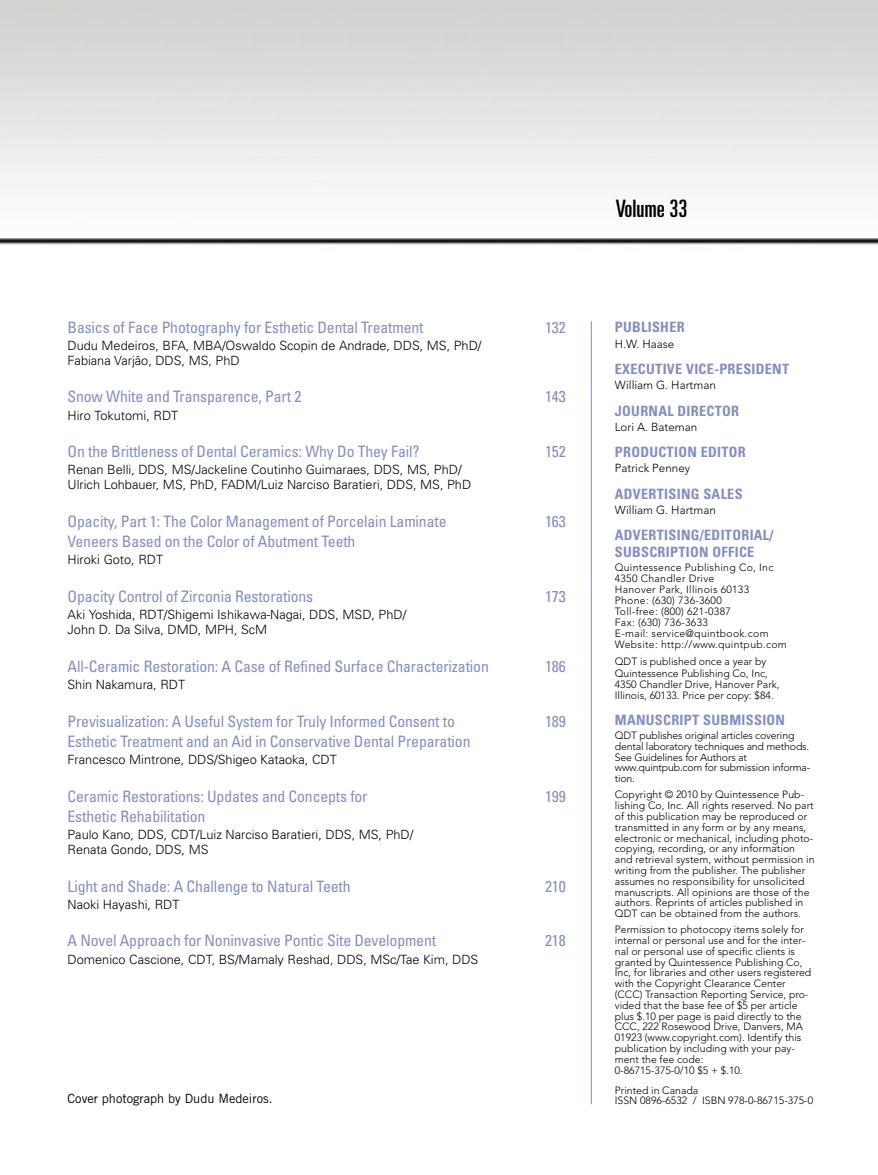
<style>
.page{position:relative;width:878px;height:1175px;background:#fff}
.page>*{position:absolute;margin:0;border:0;box-sizing:border-box;transform-origin:0 0}
.t1{font:ultra-condensed 24px "Univers";color:#000}
.t2{font:condensed 15.75px "Univers";letter-spacing:-.01em;color:#838ec3}
.t3{font:700 condensed 14.25px/17.1px "Univers";letter-spacing:.02em;color:#838ec3}
.t4{font:300 12.75px/15px "Univers";color:#000}
.t5{font:12.75px "Trade Gothic";color:#000}
.t6{font:300 11.7px "Avenir";color:#000}
.t7{font:300 10.5px/10.8px "Avenir";color:#000}
.t8{font:300 10.5px/10.9px "Avenir";letter-spacing:.025em;color:#000}
</style>
<div class="page">
<img style="left:0;top:0;width:878px;height:245px">
<hr style="left:591px;top:321px;width:1px;height:783px;background:#838ec3">
<h2 class="t2" style="left:68px;top:321px;width:357px">Basics of Face Photography for Esthetic Dental Treatment</h2>
<h2 class="t2" style="left:545px;top:321px;width:22px">132</h2>
<p class="t4" style="left:68px;top:339px;width:415px">Dudu Medeiros, BFA, MBA/Oswaldo Scopin de Andrade, DDS, MS, PhD/<br>Fabiana Varjão, DDS, MS, PhD</p>
<h2 class="t2" style="left:68px;top:391px;width:235px">Snow White and Transparence, Part 2</h2>
<h2 class="t2" style="left:545px;top:391px;width:22px">143</h2>
<p class="t4" style="left:68px;top:409px;width:112px">Hiro Tokutomi, RDT</p>
<h2 class="t2" style="left:68px;top:446px;width:353px">On the Brittleness of Dental Ceramics: Why Do They Fail?</h2>
<h2 class="t2" style="left:545px;top:446px;width:22px">152</h2>
<p class="t4" style="left:68px;top:463px;width:405px">Renan Belli, DDS, MS/Jackeline Coutinho Guimaraes, DDS, MS, PhD/<br>Ulrich Lohbauer, MS, PhD, FADM/Luiz Narciso Baratieri, DDS, MS, PhD</p>
<h2 class="t2" style="left:68px;top:515px;width:380px">Opacity, Part 1: The Color Management of Porcelain Laminate</h2>
<h2 class="t2" style="left:545px;top:515px;width:22px">163</h2>
<h2 class="t2" style="left:68px;top:536px;width:289px">Veneers Based on the Color of Abutment Teeth</h2>
<p class="t4" style="left:68px;top:553px;width:97px">Hiroki Goto, RDT</p>
<h2 class="t2" style="left:68px;top:590px;width:247px">Opacity Control of Zirconia Restorations</h2>
<h2 class="t2" style="left:545px;top:590px;width:22px">173</h2>
<p class="t4" style="left:68px;top:608px;width:340px">Aki Yoshida, RDT/Shigemi Ishikawa-Nagai, DDS, MSD, PhD/<br>John D. Da Silva, DMD, MPH, ScM</p>
<h2 class="t2" style="left:68px;top:660px;width:423px">All-Ceramic Restoration: A Case of Refined Surface Characterization</h2>
<h2 class="t2" style="left:545px;top:660px;width:22px">186</h2>
<p class="t4" style="left:68px;top:678px;width:119px">Shin Nakamura, RDT</p>
<h2 class="t2" style="left:68px;top:715px;width:389px">Previsualization: A Useful System for Truly Informed Consent to</h2>
<h2 class="t2" style="left:545px;top:715px;width:22px">189</h2>
<h2 class="t2" style="left:67px;top:735px;width:404px">Esthetic Treatment and an Aid in Conservative Dental Preparation</h2>
<p class="t4" style="left:68px;top:753px;width:271px">Francesco Mintrone, DDS/Shigeo Kataoka, CDT</p>
<h2 class="t2" style="left:68px;top:790px;width:301px">Ceramic Restorations: Updates and Concepts for</h2>
<h2 class="t2" style="left:545px;top:790px;width:22px">199</h2>
<h2 class="t2" style="left:67px;top:810px;width:139px">Esthetic Rehabilitation</h2>
<p class="t4" style="left:68px;top:828px;width:347px">Paulo Kano, DDS, CDT/Luiz Narciso Baratieri, DDS, MS, PhD/<br>Renata Gondo, DDS, MS</p>
<h2 class="t2" style="left:68px;top:880px;width:285px">Light and Shade: A Challenge to Natural Teeth</h2>
<h2 class="t2" style="left:545px;top:880px;width:22px">210</h2>
<p class="t4" style="left:68px;top:898px;width:113px">Naoki Hayashi, RDT</p>
<h2 class="t2" style="left:68px;top:935px;width:370px">A Novel Approach for Noninvasive Pontic Site Development</h2>
<h2 class="t2" style="left:545px;top:935px;width:22px">218</h2>
<p class="t4" style="left:68px;top:952px;width:412px">Domenico Cascione, CDT, BS/Mamaly Reshad, DDS, MSc/Tae Kim, DDS</p>
<p class="t5" style="left:67px;top:1093px;width:207px">Cover photograph by Dudu Medeiros.</p>
<h1 class="t1" style="left:615px;top:200px;width:73px">Volume 33</h1>
<h3 class="t3" style="left:614px;top:319px;width:71px">PUBLISHER</h3>
<p class="t6" style="left:614px;top:339px;width:61px">H.W. Haase</p>
<h3 class="t3" style="left:614px;top:362px;width:176px">EXECUTIVE VICE-PRESIDENT</h3>
<p class="t6" style="left:614px;top:380px;width:103px">William G. Hartman</p>
<h3 class="t3" style="left:614px;top:403px;width:126px">JOURNAL DIRECTOR</h3>
<p class="t6" style="left:614px;top:422px;width:84px">Lori A. Bateman</p>
<h3 class="t3" style="left:614px;top:445px;width:132px">PRODUCTION EDITOR</h3>
<p class="t6" style="left:614px;top:463px;width:77px">Patrick Penney</p>
<h3 class="t3" style="left:614px;top:486px;width:129px">ADVERTISING SALES</h3>
<p class="t6" style="left:614px;top:505px;width:103px">William G. Hartman</p>
<h3 class="t3" style="left:614px;top:528px;width:160px">ADVERTISING/EDITORIAL/<br>SUBSCRIPTION OFFICE</h3>
<p class="t8" style="left:614px;top:563px;width:173px">Quintessence Publishing Co, Inc<br>4350 Chandler Drive<br>Hanover Park, Illinois 60133<br>Phone: (630) 736-3600<br>Toll-free: (800) 621-0387<br>Fax: (630) 736-3633<br>E-mail: service@quintbook.com<br>Website: http://www.quintpub.com</p>
<p class="t7" style="left:614px;top:657px;width:166px;line-height:11.2px">QDT is published once a year by Quintessence Publishing Co, Inc, 4350 Chandler Drive, Hanover Park, Illinois, 60133. Price per copy: $84.</p>
<h3 class="t3" style="left:614px;top:712px;width:172px">MANUSCRIPT SUBMISSION</h3>
<p class="t7" style="left:614px;top:731px;width:197px">QDT publishes original articles covering dental laboratory techniques and methods.<br>See Guidelines for Authors at www.quintpub.com for submission informa&shy;tion.</p>
<p class="t7" style="left:615px;top:790px;width:201px">Copyright © 2010 by Quintessence Pub&shy;lishing Co, Inc. All rights reserved. No part of this publication may be reproduced or transmitted in any form or by any means, electronic or mechanical, including photo&shy;copying, recording, or any information and retrieval system, without permission in writing from the publisher. The publisher assumes no responsibility for unsolicited manuscripts. All opinions are those of the authors. Reprints of articles published in QDT can be obtained from the authors.</p>
<p class="t7" style="left:615px;top:925px;width:198px">Permission to photocopy items solely for internal or personal use and for the inter&shy;nal or personal use of specific clients is granted by Quintessence Publishing Co, Inc, for libraries and other users registered with the Copyright Clearance Center (CCC) Transaction Reporting Service, pro&shy;vided that the base fee of $5 per article plus $.10 per page is paid directly to the CCC, 222 Rosewood Drive, Danvers, MA 01923 (www.copyright.com). Identify this publication by including with your pay&shy;ment the fee code:<br>0-86715-375-0/10 $5 + $.10.</p>
<p class="t7" style="left:615px;top:1085px;width:200px">Printed in Canada<br>ISSN 0896-6532 / ISBN 978-0-86715-375-0</p>
</div>
